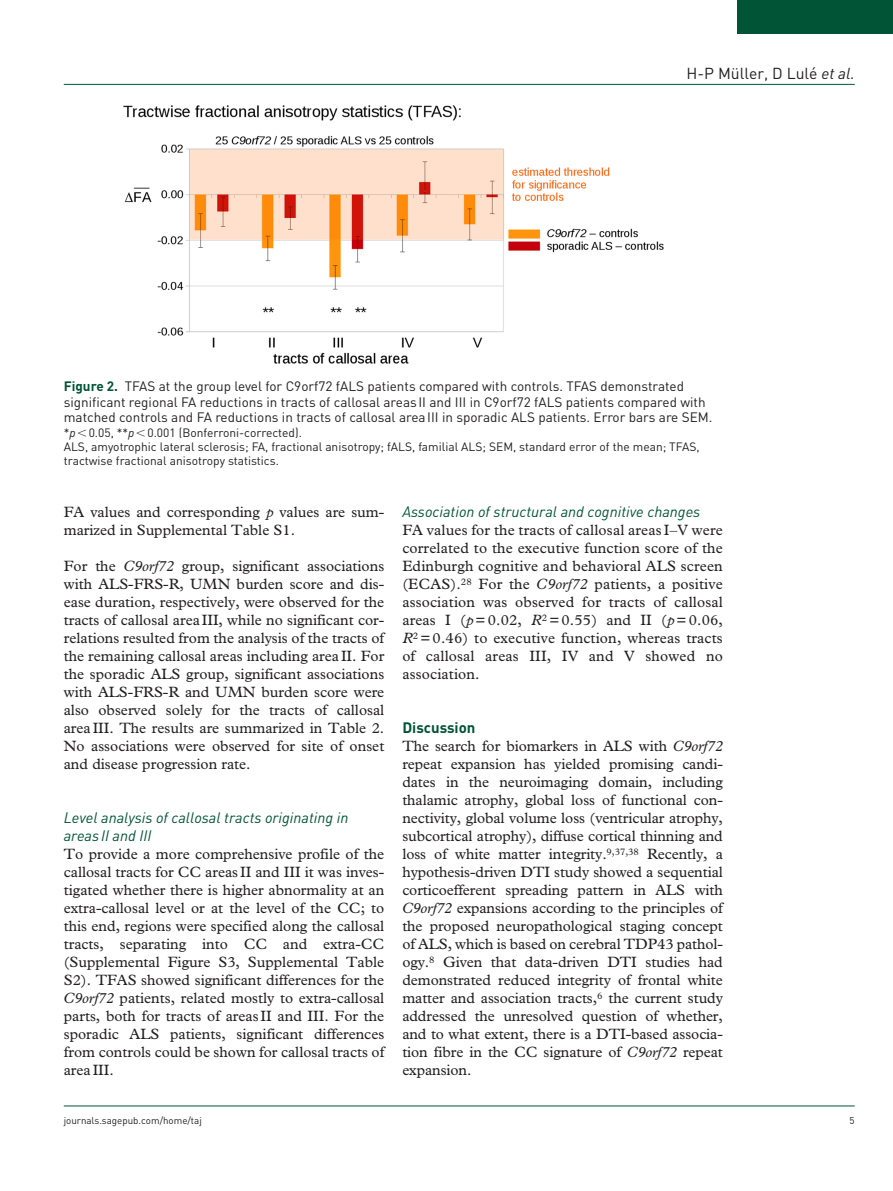
<style>
.page{position:relative;width:893px;height:1191px;background:#fff}
.page>*{position:absolute;margin:0;border:0;box-sizing:border-box;transform-origin:0 0}
.t1{font:15.75px "DIN";color:#231f20}
.t2{font:15px/18px "Plantin Std";color:#231f20;text-align:justify}
.t3{font:italic 15px/18px "DIN";color:#015436}
.t4{font:700 15px "DIN";color:#015436}
.t5{font:13.5px/15.8px "DIN";color:#231f20}
.t6{font:12px/14.2px "DIN";color:#231f20}
.t7{font:9.75px "DIN";color:#231f20}
.s1{font-style:italic}
.s2{font-weight:700;color:#015436}
</style>
<div class="page">
<hr style="left:64px;top:84px;width:791px;height:1px;background:#015436">
<hr style="left:64px;top:1105px;width:791px;height:1px;background:#015436">
<div style="left:738px;top:0;width:155px;height:34px;background:#015436"></div>
<img style="left:123px;top:106px;width:540px;height:257px">
<p class="t1" style="left:687px;top:63px;width:170px">H-P Müller, D Lulé <span class="s1">et al.</span></p>
<p class="t5" style="left:64px;top:378px;width:650px"><span class="s2">Figure 2.</span> TFAS at the group level for C9orf72 fALS patients compared with controls. TFAS demonstrated significant regional FA reductions in tracts of callosal areas II and III in C9orf72 fALS patients compared with matched controls and FA reductions in tracts of callosal areaIII in sporadic ALS patients. Error bars are SEM.</p>
<p class="t6" style="left:64px;top:425px;width:637px">*<span class="s1">p</span> 0.05, **<span class="s1">p</span> 0.001 (Bonferroni-corrected).<br>ALS, amyotrophic lateral sclerosis; FA, fractional anisotropy; fALS, familial ALS; SEM, standard error of the mean; TFAS, tractwise fractional anisotropy statistics.</p>
<p class="t2" style="left:64px;top:503px;width:322px">FA values and corresponding <span class="s1">p</span> values are sum&shy;marized in Supplemental Table S1.</p>
<p class="t2" style="left:64px;top:557px;width:322px">For the <span class="s1">C9orf72</span> group, significant associations with ALS-FRS-R, UMN burden score and dis&shy;ease duration, respectively, were observed for the tracts of callosal area III, while no significant cor&shy;relations resulted from the analysis of the tracts of the remaining callosal areas including area II. For the sporadic ALS group, significant associations with ALS-FRS-R and UMN burden score were also observed solely for the tracts of callosal area III. The results are summarized in Table 2.<br>No associations were observed for site of onset and disease progression rate.</p>
<p class="t3" style="left:64px;top:808px;width:286px">Level analysis of callosal tracts originating in areas II and III</p>
<p class="t2" style="left:64px;top:845px;width:322px">To provide a more comprehensive profile of the callosal tracts for CC areasII and III it was inves&shy;tigated whether there is higher abnormality at an extra-callosal level or at the level of the CC; to this end, regions were specified along the callosal tracts, separating into CC and extra-CC (Supplemental Figure S3, Supplemental Table S2). TFAS showed significant differences for the <span class="s1">C9orf72</span> patients, related mostly to extra-callosal parts, both for tracts of areasII and III. For the sporadic ALS patients, significant differences from controls could be shown for callosal tracts of area III.</p>
<p class="t3" style="left:402px;top:502px;width:300px">Association of structural and cognitive changes</p>
<p class="t2" style="left:402px;top:521px;width:322px">FA values for the tracts of callosal areasI–V were correlated to the executive function score of the Edinburgh cognitive and behavioral ALS screen (ECAS).<sup>28</sup> For the <span class="s1">C9orf72</span> patients, a positive association was observed for tracts of callosal areas I (<span class="s1">p</span>=0.02, <span class="s1">R</span><sup>2</sup> =0.55) and II (<span class="s1">p</span>=0.06, <span class="s1">R</span><sup>2</sup> =0.46) to executive function, whereas tracts of callosal areas III, IV and V showed no association.</p>
<p class="t4" style="left:402px;top:718px;width:75px">Discussion</p>
<p class="t2" style="left:402px;top:737px;width:322px">The search for biomarkers in ALS with <span class="s1">C9orf72 </span>repeat expansion has yielded promising candi&shy;dates in the neuroimaging domain, including thalamic atrophy, global loss of functional con&shy;nectivity, global volume loss (ventricular atrophy, subcortical atrophy), diffuse cortical thinning and loss of white matter integrity.<sup>9,37,38</sup> Recently, a hypothesis-driven DTI study showed a sequential corticoefferent spreading pattern in ALS with <span class="s1">C9orf72</span> expansions according to the principles of the proposed neuropathological staging concept of ALS, which is based on cerebral TDP43 pathol&shy;ogy.<sup>8</sup> Given that data-driven DTI studies had demonstrated reduced integrity of frontal white matter and association tracts,<sup>6</sup> the current study addressed the unresolved question of whether, and to what extent, there is a DTI-based associa&shy;tion fibre in the CC signature of <span class="s1">C9orf72</span> repeat expansion.</p>
<p class="t7" style="left:64px;top:1114px;width:140px">journals.sagepub.com/home/taj</p>
<p class="t7" style="left:850px;top:1114px;width:7px">5</p>
</div>
